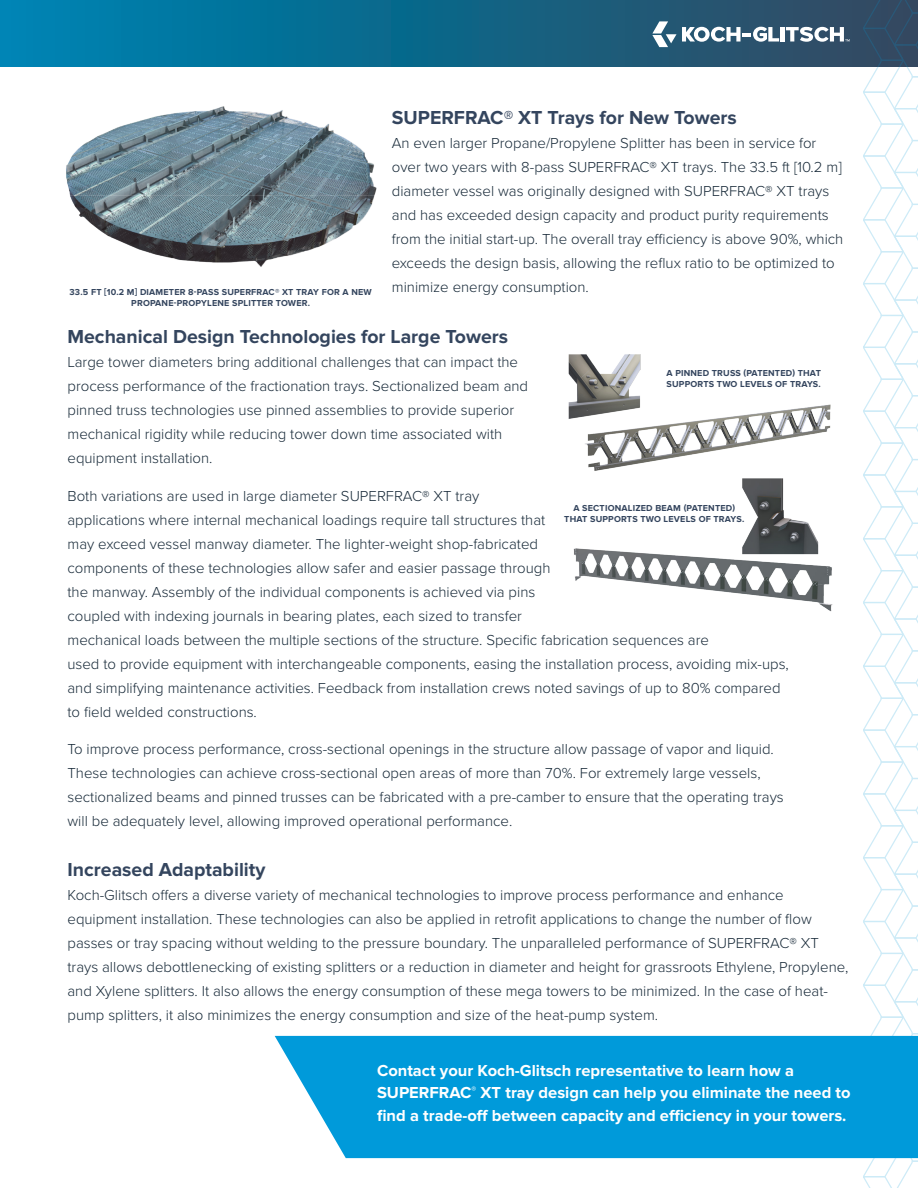
<style>
.page{position:relative;width:918px;height:1188px;background:#fff}
.page>*{position:absolute;margin:0;border:0;box-sizing:border-box;transform-origin:0 0}
.Main_Headline{font:700 19.5px "Proxima Nova";color:#34455e}
.Cyan_subhead_copy_bold{font:700 16.5px/22.5px "Proxima Nova";color:#fff}
.Main_Headline-2{font:300 15px/24px "Proxima Nova";color:#172938}
.Main_Body_Copy_USE{font:300 15px/24px "Proxima Nova";color:#172938}
.Photo_Chart_Callouts{font:700 9px/10.8px "Proxima Nova";letter-spacing:.02em;color:#34455e;text-align:center}
</style>
<div class="page">
<div style="left:0;top:0;width:918px;height:67px;background:linear-gradient(to right,#0084b3,#31475c)"></div>
<div style="left:780px;top:27px;width:5px;height:15px;background:#fff"></div>
<svg style="left:786px;top:27px;width:64px;height:15px"></svg>
<svg style="left:652px;top:21px;width:127px;height:26px"></svg>
<svg style="left:863px;top:0;width:55px;height:1188px"></svg>
<img style="left:568px;top:354px;width:265px;height:258px">
<img style="left:66px;top:106px;width:311px;height:161px">
<div style="left:275px;top:1036px;width:643px;height:122px;background:#009ada"></div>
<p class="Main_Headline" style="left:392px;top:107px;width:347px">SUPERFRAC® XT Trays for New Towers</p>
<p class="Main_Headline-2" style="left:392px;top:131px;width:453px">An even larger Propane/Propylene Splitter has been in service for over two years with 8-pass SUPERFRAC® XT trays. The 33.5 ft [10.2 m] diameter vessel was originally designed with SUPERFRAC® XT trays and has exceeded design capacity and product purity requirements from the initial start-up. The overall tray efficiency is above 90%, which exceeds the design basis, allowing the reflux ratio to be optimized to minimize energy consumption.</p>
<p class="Main_Headline" style="left:68px;top:326px;width:442px">Mechanical Design Technologies for Large Towers</p>
<p class="Main_Headline-2" style="left:68px;top:350px;width:462px">Large tower diameters bring additional challenges that can impact the process performance of the fractionation trays. Sectionalized beam and pinned truss technologies use pinned assemblies to provide superior mechanical rigidity while reducing tower down time associated with equipment installation.</p>
<p class="Main_Body_Copy_USE" style="left:68px;top:483px;width:723px">Both variations are used in large diameter SUPERFRAC® XT tray<br>applications where internal mechanical loadings require tall structures that<br>may exceed vessel manway diameter. The lighter-weight shop-fabricated<br>components of these technologies allow safer and easier passage through<br>the manway. Assembly of the individual components is achieved via pins<br>coupled with indexing journals in bearing plates, each sized to transfer<br>mechanical loads between the multiple sections of the structure. Specific fabrication sequences are<br>used to provide equipment with interchangeable components, easing the installation process, avoiding mix-ups, and simplifying maintenance activities. Feedback from installation crews noted savings of up to 80% compared to field welded constructions.</p>
<p class="Main_Body_Copy_USE" style="left:68px;top:737px;width:718px">To improve process performance, cross-sectional openings in the structure allow passage of vapor and liquid.<br>These technologies can achieve cross-sectional open areas of more than 70%. For extremely large vessels, sectionalized beams and pinned trusses can be fabricated with a pre-camber to ensure that the operating trays will be adequately level, allowing improved operational performance.</p>
<p class="Main_Headline" style="left:68px;top:858px;width:199px">Increased Adaptability</p>
<p class="Main_Headline-2" style="left:68px;top:882px;width:782px">Koch-Glitsch offers a diverse variety of mechanical technologies to improve process performance and enhance equipment installation. These technologies can also be applied in retrofit applications to change the number of flow passes or tray spacing without welding to the pressure boundary. The unparalleled performance of SUPERFRAC® XT trays allows debottlenecking of existing splitters or a reduction in diameter and height for grassroots Ethylene, Propylene, and Xylene splitters. It also allows the energy consumption of these mega towers to be minimized. In the case of heat&shy;pump splitters, it also minimizes the energy consumption and size of the heat-pump system.</p>
<p class="Photo_Chart_Callouts" style="left:69px;top:287px;width:304px">33.5 FT [10.2 M] DIAMETER 8-PASS SUPERFRAC® XT TRAY FOR A NEW<br>PROPANE-PROPYLENE SPLITTER TOWER.</p>
<p class="Photo_Chart_Callouts" style="left:667px;top:368px;width:156px;text-align:left">A PINNED TRUSS (PATENTED) THAT<br>SUPPORTS TWO LEVELS OF TRAYS.</p>
<p class="Photo_Chart_Callouts" style="left:564px;top:503px;width:182px">A SECTIONALIZED BEAM (PATENTED)<br>THAT SUPPORTS TWO LEVELS OF TRAYS.</p>
<p class="Cyan_subhead_copy_bold" style="left:377px;top:1060px;width:475px">Contact your Koch-Glitsch representative to learn how a<br>SUPERFRAC<sup>®</sup> XT tray design can help you eliminate the need to find a trade-off between capacity and efficiency in your towers.</p>
</div>
